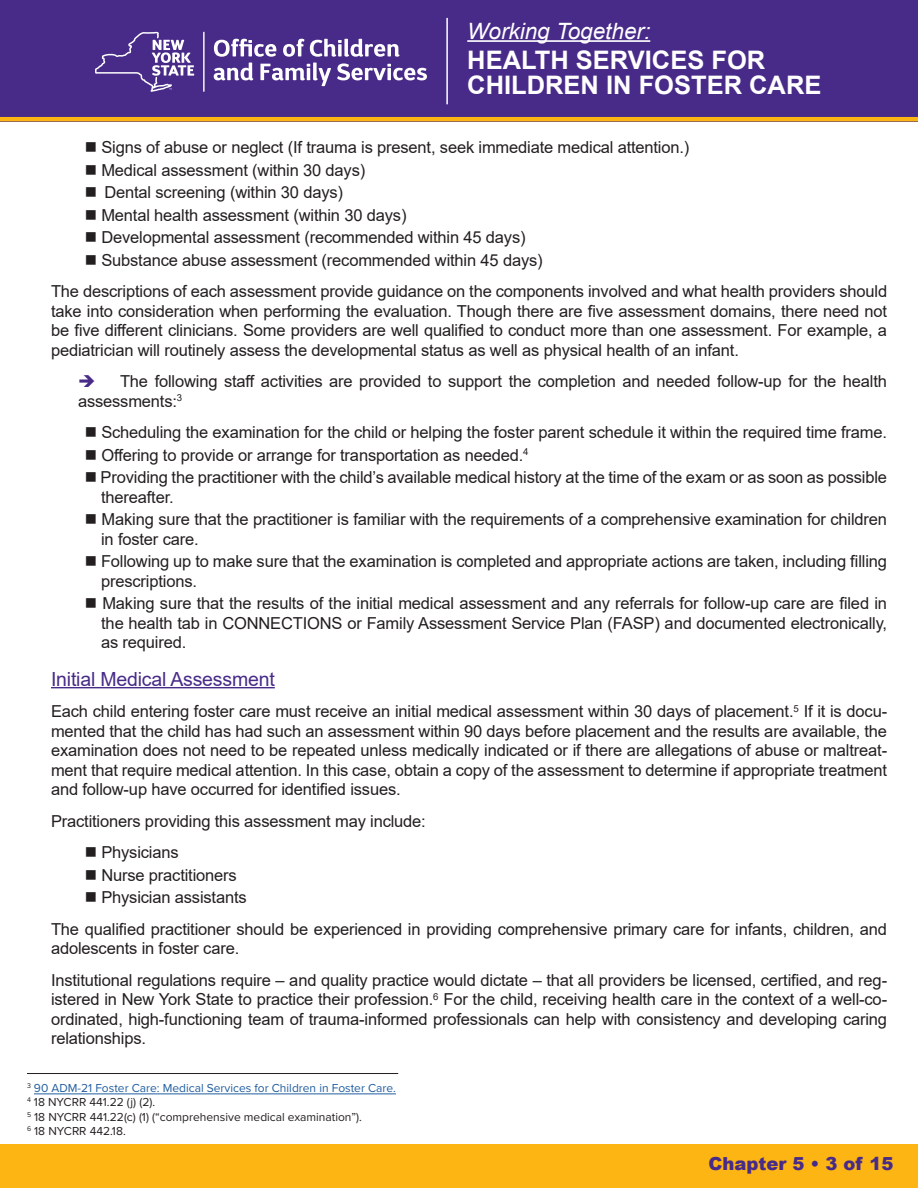
<style>
.page{position:relative;width:918px;height:1188px;background:#fff}
.page>*{position:absolute;margin:0;border:0;box-sizing:border-box;transform-origin:0 0}
.t1{font:700 25.5px/25.5px "Arial";color:#fff}
.t2{font:italic 22.5px "Arial";color:#fff}
.t3{font:19.5px "Arial";letter-spacing:-.01em;color:#482b88}
.t4{font:900 18px "Arial";color:#482b88}
.t5{font:16.5px/19.5px "Arial";letter-spacing:-.01em;color:#231f20}
.t6{font:12px "Proxima Nova";color:#231f20}
.t7{font:12px "Proxima Nova";color:#215e9f}
.s1{color:#482b88}
</style>
<div class="page">
<div style="left:0;top:1145px;width:918px;height:43px;background:#fdb514"></div>
<hr style="left:51px;top:687px;width:224px;height:1px;background:#482b88">
<hr style="left:34px;top:1094px;width:362px;height:1px;background:#215e9f">
<hr style="left:27px;top:1073px;width:371px;height:1px;background:#231f20">
<div style="left:0;top:0;width:918px;height:122px;background:#482b88"></div>
<hr style="left:467px;top:40px;width:183px;height:2px;background:#fff">
<svg style="left:95px;top:32px;width:99px;height:60px"></svg>
<svg style="left:214px;top:39px;width:213px;height:47px"></svg>
<hr style="left:203px;top:32px;width:2px;height:60px;background:#fff">
<hr style="left:0;top:117px;width:918px;height:4px;background:#fdb514">
<hr style="left:446px;top:18px;width:2px;height:86px;background:#fff">
<p class="t2" style="left:467px;top:16px;width:185px">Working Together:</p>
<p class="t1" style="left:467px;top:47px;width:356px">HEALTH SERVICES FOR<br>CHILDREN IN FOSTER CARE</p>
<p class="t5" style="left:85px;top:137px;width:606px">■ Signs of abuse or neglect (If trauma is present, seek immediate medical attention.)</p>
<p class="t5" style="left:85px;top:160px;width:282px">■ Medical assessment (within 30 days)</p>
<p class="t5" style="left:85px;top:182px;width:260px">■ Dental screening (within 30 days)</p>
<p class="t5" style="left:85px;top:205px;width:323px">■ Mental health assessment (within 30 days)</p>
<p class="t5" style="left:85px;top:227px;width:442px">■ Developmental assessment (recommended within 45 days)</p>
<p class="t5" style="left:85px;top:250px;width:459px">■ Substance abuse assessment (recommended within 45 days)</p>
<p class="t5" style="left:51px;top:281px;width:838px;text-align:justify">The descriptions of each assessment provide guidance on the components involved and what health providers should take into consideration when performing the evaluation. Though there are five assessment domains, there need not be five different clinicians. Some providers are well qualified to conduct more than one assessment. For example, a pediatrician will routinely assess the developmental status as well as physical health of an infant.</p>
<p class="t5" style="left:78px;top:371px;width:811px"><span class="s1">➔</span> The following staff activities are provided to support the completion and needed follow-up for the health assessments:<sup>3</sup></p>
<p class="t5" style="left:85px;top:422px;width:804px">■ Scheduling the examination for the child or helping the foster parent schedule it within the required time frame.</p>
<p class="t5" style="left:85px;top:445px;width:445px">■ Offering to provide or arrange for transportation as needed.<sup>4</sup></p>
<p class="t5" style="left:101px;top:467px;width:787px;text-indent:-16px">■ Providing the practitioner with the child’s available medical history at the time of the exam or as soon as possible thereafter.</p>
<p class="t5" style="left:101px;top:509px;width:787px;text-indent:-16px">■ Making sure that the practitioner is familiar with the requirements of a comprehensive examination for children in foster care.</p>
<p class="t5" style="left:101px;top:551px;width:787px;text-indent:-16px">■ Following up to make sure that the examination is completed and appropriate actions are taken, including filling prescriptions.</p>
<p class="t5" style="left:101px;top:593px;width:788px;text-align:justify;text-indent:-16px">■ Making sure that the results of the initial medical assessment and any referrals for follow-up care are filed in the health tab in CONNECTIONS or Family Assessment Service Plan (FASP) and documented electronically, as required.</p>
<p class="t3" style="left:51px;top:665px;width:225px">Initial Medical Assessment</p>
<p class="t5" style="left:51px;top:701px;width:838px;text-align:justify">Each child entering foster care must receive an initial medical assessment within 30 days of placement.<sup>5</sup> If it is docu&shy;mented that the child has had such an assessment within 90 days before placement and the results are available, the examination does not need to be repeated unless medically indicated or if there are allegations of abuse or maltreat&shy;ment that require medical attention. In this case, obtain a copy of the assessment to determine if appropriate treatment and follow-up have occurred for identified issues.</p>
<p class="t5" style="left:51px;top:811px;width:376px">Practitioners providing this assessment may include:</p>
<p class="t5" style="left:85px;top:842px;width:95px">■ Physicians</p>
<p class="t5" style="left:85px;top:865px;width:154px">■ Nurse practitioners</p>
<p class="t5" style="left:85px;top:887px;width:163px">■ Physician assistants</p>
<p class="t5" style="left:51px;top:919px;width:838px">The qualified practitioner should be experienced in providing comprehensive primary care for infants, children, and adolescents in foster care.</p>
<p class="t5" style="left:51px;top:970px;width:838px;text-align:justify">Institutional regulations require – and quality practice would dictate – that all providers be licensed, certified, and reg&shy;istered in New York State to practice their profession.<sup>6</sup> For the child, receiving health care in the context of a well-co&shy;ordinated, high-functioning team of trauma-informed professionals can help with consistency and developing caring relationships.</p>
<p class="t7" style="left:27px;top:1079px;width:370px"><sup>3</sup> 90 ADM-21 Foster Care: Medical Services for Children in Foster Care.</p>
<p class="t6" style="left:27px;top:1093px;width:130px"><sup>4</sup> 18 NYCRR 441.22 (j) (2).</p>
<p class="t6" style="left:27px;top:1108px;width:336px"><sup>5</sup> 18 NYCRR 441.22(c) (1) (“comprehensive medical examination”).</p>
<p class="t6" style="left:27px;top:1122px;width:100px"><sup>6</sup> 18 NYCRR 442.18.</p>
<p class="t4" style="left:708px;top:1150px;width:187px">Chapter 5 • 3 of 15</p>
</div>
